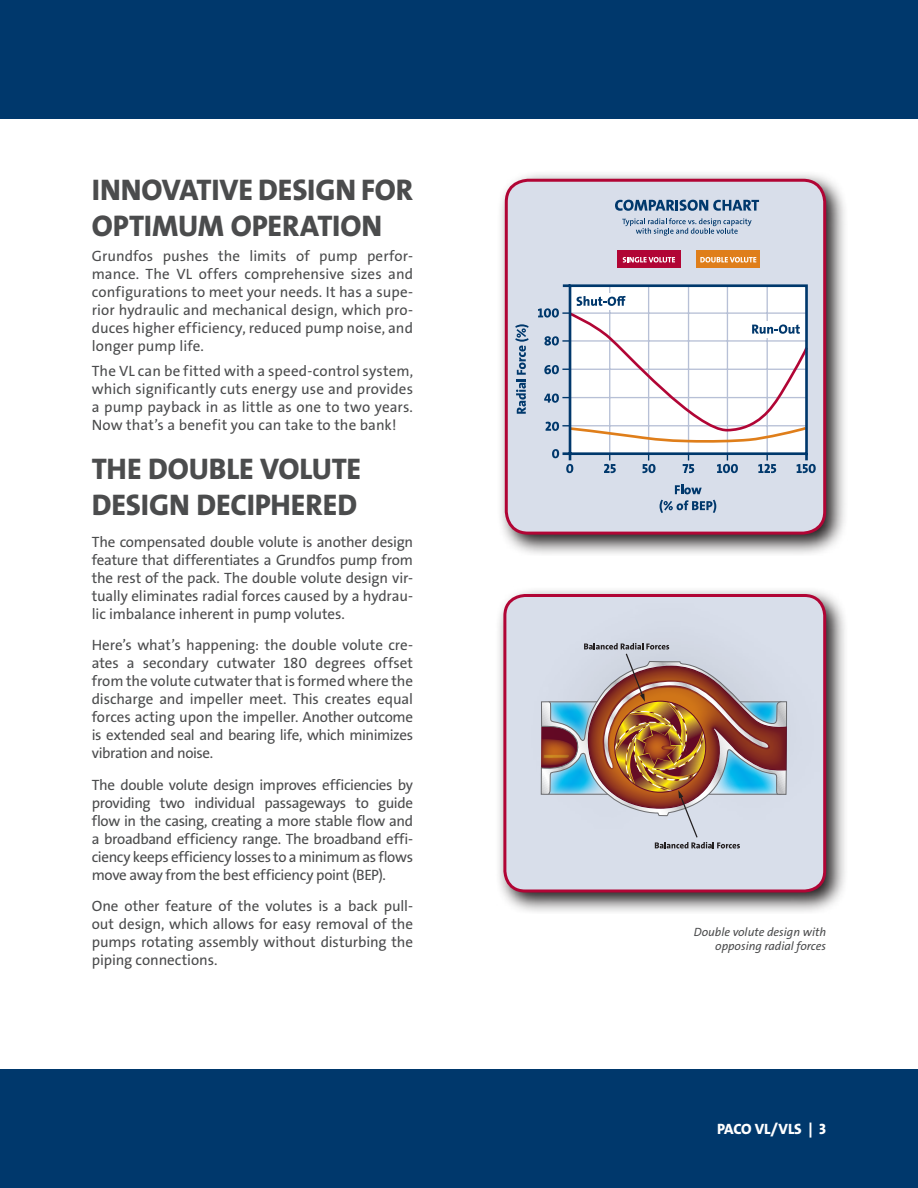
<style>
.page{position:relative;width:918px;height:1188px;background:#fff}
.page>*{position:absolute;margin:0;border:0;box-sizing:border-box;transform-origin:0 0}
.gr_brod_8_5_12{font:30px/36px "Grundfos The Sans OT 8 XB";letter-spacing:-.005em;color:#4b4c4d}
.gr_brod_8_5_12-2{font:15px/18px "Grundfos The Sans OT 5 R";letter-spacing:-.005em;color:#4b4c4d;text-align:justify}
.t1{font:15px "Grundfos The Sans OT 8 XB";letter-spacing:-.02em;color:#fff}
.t2{font:12px/14.4px "Grundfos The Sans OT 5 R Italic";color:#4b4c4d;text-align:right}
</style>
<div class="page">
<div style="left:0;top:0;width:918px;height:119px;background:#00386c"></div>
<div style="left:0;top:1069px;width:918px;height:119px;background:#00386c"></div>
<svg style="left:501px;top:174px;width:344px;height:380px"></svg>
<div style="left:506px;top:180px;width:319px;height:353px;background:#d8deea;border-radius:22px"></div>
<svg style="left:562px;top:284px;width:246px;height:12px;background:#bbc9d8"></svg>
<div style="left:574px;top:293px;width:54px;height:17px;background:#fff"></div>
<svg style="left:675px;top:485px;width:27px;height:9px"></svg>
<svg style="left:660px;top:500px;width:56px;height:13px"></svg>
<svg style="left:615px;top:200px;width:144px;height:11px"></svg>
<svg style="left:622px;top:218px;width:130px;height:18px"></svg>
<svg style="left:515px;top:324px;width:14px;height:90px"></svg>
<svg style="left:538px;top:296px;width:278px;height:177px"></svg>
<div style="left:617px;top:250px;width:63px;height:18px;background:#b10535"></div>
<svg style="left:623px;top:257px;width:52px;height:6px"></svg>
<div style="left:697px;top:250px;width:63px;height:18px;background:#df7e1a"></div>
<svg style="left:700px;top:257px;width:56px;height:6px"></svg>
<div style="left:505px;top:179px;width:321px;height:356px;border:3px solid #b10535;border-radius:22px"></div>
<svg style="left:499px;top:590px;width:346px;height:322px;background:#b8a9ae"></svg>
<div style="left:504px;top:603px;width:321px;height:289px;background:#d8deea"></div>
<svg style="left:541px;top:643px;width:246px;height:205px;background:#afa09a"></svg>
<p class="gr_brod_8_5_12" style="left:92px;top:172px;width:323px">INNOVATIVE DESIGN FOR<br>OPTIMUM OPERATION</p>
<p class="gr_brod_8_5_12-2" style="left:92px;top:247px;width:323px">Grundfos pushes the limits of pump perfor&shy;mance. The VL offers comprehensive sizes and configurations to meet your needs. It has a supe&shy;rior hydraulic and mechanical design, which pro&shy;duces higher efficiency, reduced pump noise, and longer pump life.</p>
<p class="gr_brod_8_5_12-2" style="left:92px;top:362px;width:323px">The VL can be fitted with a speed-control system, which significantly cuts energy use and provides a pump payback in as little as one to two years.<br>Now that’s a benefit you can take to the bank!</p>
<p class="gr_brod_8_5_12" style="left:92px;top:451px;width:271px">THE DOUBLE VOLUTE<br>DESIGN DECIPHERED</p>
<p class="gr_brod_8_5_12-2" style="left:92px;top:533px;width:323px">The compensated double volute is another design feature that differentiates a Grundfos pump from the rest of the pack. The double volute design vir&shy;tually eliminates radial forces caused by a hydrau&shy;lic imbalance inherent in pump volutes.</p>
<p class="gr_brod_8_5_12-2" style="left:92px;top:636px;width:323px">Here’s what’s happening: the double volute cre&shy;ates a secondary cutwater 180 degrees offset from the volute cutwater that is formed where the discharge and impeller meet. This creates equal forces acting upon the impeller. Another outcome is extended seal and bearing life, which minimizes vibration and noise.</p>
<p class="gr_brod_8_5_12-2" style="left:92px;top:776px;width:323px">The double volute design improves efficiencies by providing two individual passageways to guide flow in the casing, creating a more stable flow and a broadband efficiency range. The broadband effi&shy;ciency keeps efficiency losses to a minimum as flows move away from the best efficiency point (BEP).</p>
<p class="gr_brod_8_5_12-2" style="left:92px;top:897px;width:323px">One other feature of the volutes is a back pull&shy;out design, which allows for easy removal of the pumps rotating assembly without disturbing the piping connections.</p>
<p class="t2" style="left:694px;top:925px;width:134px">Double volute design with opposing radial forces</p>
<p class="t1" style="left:717px;top:1119px;width:111px">PACO VL/VLS | 3</p>
</div>
